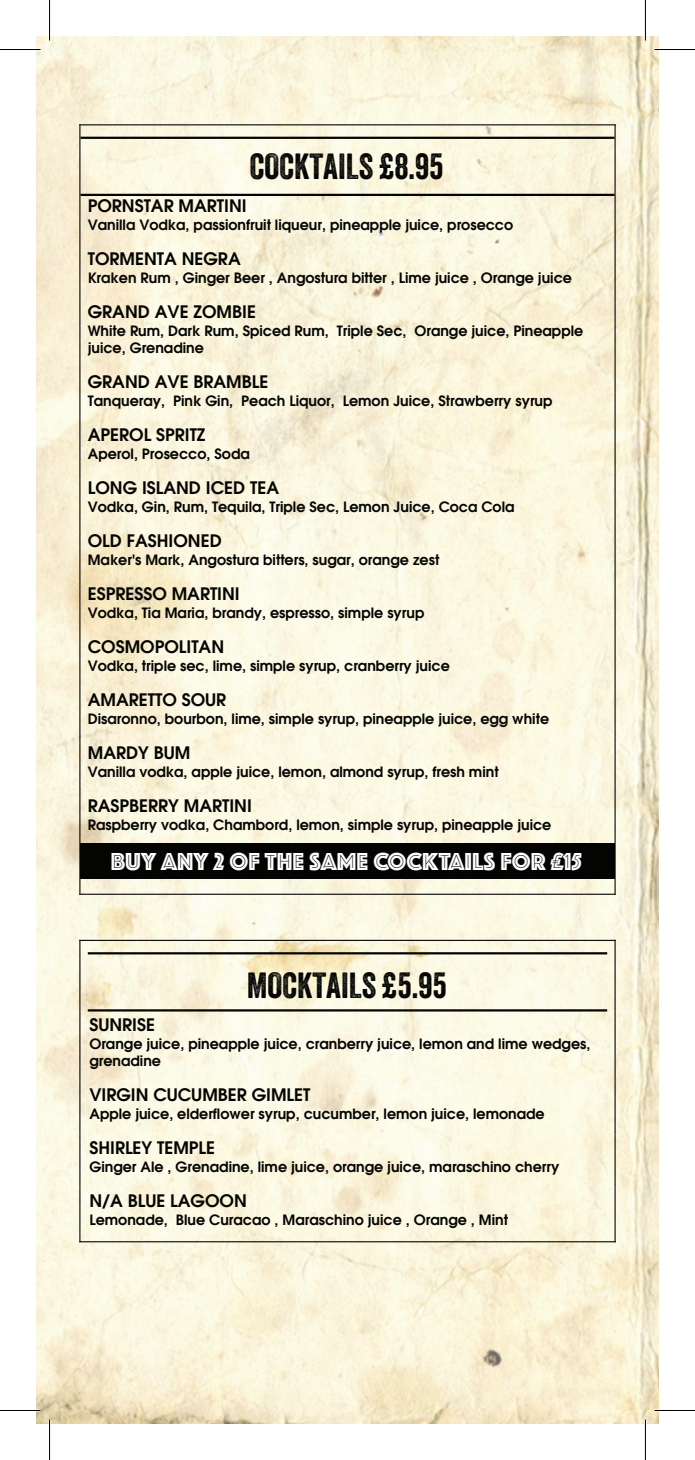
<style>
.page{position:relative;width:695px;height:1460px;background:#fff}
.page>*{position:absolute;margin:0;border:0;box-sizing:border-box;transform-origin:0 0}
.t1{font:35.25px "Veneer";color:#040503}
.t2{font:25.5px "Phosphate Inline";color:#fff}
.t3{font:600 17.25px "Avant Garde";color:#040503}
.t4{font:600 14.25px/17.1px "Avant Garde";color:#040503}
</style>
<div class="page">
<img style="left:37px;top:37px;width:621px;height:1386px">
<div style="left:82px;top:843px;width:530px;height:35px;background:#040503"></div>
<hr style="left:82px;top:137px;width:531px;height:2px;background:#040503">
<hr style="left:82px;top:194px;width:531px;height:2px;background:#040503">
<hr style="left:79px;top:125px;width:1px;height:70px;background:#040503">
<hr style="left:80px;top:124px;width:534px;height:1px;background:#040503">
<hr style="left:614px;top:125px;width:1px;height:70px;background:#040503">
<hr style="left:79px;top:197px;width:1px;height:51px;background:#040503">
<hr style="left:614px;top:197px;width:1px;height:51px;background:#040503">
<hr style="left:79px;top:250px;width:1px;height:51px;background:#040503">
<hr style="left:614px;top:250px;width:1px;height:51px;background:#040503">
<hr style="left:79px;top:303px;width:1px;height:68px;background:#040503">
<hr style="left:614px;top:303px;width:1px;height:68px;background:#040503">
<hr style="left:79px;top:373px;width:1px;height:51px;background:#040503">
<hr style="left:614px;top:373px;width:1px;height:51px;background:#040503">
<hr style="left:79px;top:426px;width:1px;height:51px;background:#040503">
<hr style="left:614px;top:426px;width:1px;height:51px;background:#040503">
<hr style="left:79px;top:479px;width:1px;height:51px;background:#040503">
<hr style="left:614px;top:479px;width:1px;height:51px;background:#040503">
<hr style="left:79px;top:532px;width:1px;height:51px;background:#040503">
<hr style="left:614px;top:532px;width:1px;height:51px;background:#040503">
<hr style="left:79px;top:585px;width:1px;height:51px;background:#040503">
<hr style="left:614px;top:585px;width:1px;height:51px;background:#040503">
<hr style="left:79px;top:638px;width:1px;height:51px;background:#040503">
<hr style="left:614px;top:638px;width:1px;height:51px;background:#040503">
<hr style="left:79px;top:691px;width:1px;height:51px;background:#040503">
<hr style="left:614px;top:691px;width:1px;height:51px;background:#040503">
<hr style="left:79px;top:744px;width:1px;height:51px;background:#040503">
<hr style="left:614px;top:744px;width:1px;height:51px;background:#040503">
<hr style="left:79px;top:796px;width:1px;height:46px;background:#040503">
<hr style="left:614px;top:796px;width:1px;height:46px;background:#040503">
<hr style="left:79px;top:843px;width:1px;height:51px;background:#040503">
<hr style="left:614px;top:843px;width:1px;height:51px;background:#040503">
<hr style="left:80px;top:893px;width:534px;height:2px;background:#040503">
<hr style="left:89px;top:952px;width:516px;height:2px;background:#040503">
<hr style="left:89px;top:1009px;width:516px;height:2px;background:#040503">
<hr style="left:79px;top:940px;width:1px;height:71px;background:#040503">
<hr style="left:80px;top:940px;width:534px;height:1px;background:#040503">
<hr style="left:614px;top:940px;width:1px;height:71px;background:#040503">
<hr style="left:79px;top:1012px;width:1px;height:69px;background:#040503">
<hr style="left:614px;top:1012px;width:1px;height:69px;background:#040503">
<hr style="left:79px;top:1082px;width:1px;height:52px;background:#040503">
<hr style="left:614px;top:1082px;width:1px;height:52px;background:#040503">
<hr style="left:79px;top:1135px;width:1px;height:52px;background:#040503">
<hr style="left:614px;top:1135px;width:1px;height:52px;background:#040503">
<hr style="left:79px;top:1188px;width:1px;height:53px;background:#040503">
<hr style="left:614px;top:1188px;width:1px;height:53px;background:#040503">
<hr style="left:80px;top:1241px;width:534px;height:1px;background:#040503">
<hr style="left:0;top:1409px;width:40px;height:2px;background:#fff">
<hr style="left:654px;top:1409px;width:40px;height:2px;background:#fff">
<hr style="left:644px;top:0;width:2px;height:41px;background:#fff">
<hr style="left:644px;top:1419px;width:2px;height:41px;background:#fff">
<hr style="left:0;top:49px;width:40px;height:1px;background:#000">
<hr style="left:654px;top:49px;width:40px;height:1px;background:#000">
<hr style="left:0;top:1410px;width:40px;height:1px;background:#000">
<hr style="left:654px;top:1410px;width:40px;height:1px;background:#000">
<hr style="left:49px;top:0;width:1px;height:41px;background:#000">
<hr style="left:49px;top:1419px;width:1px;height:41px;background:#000">
<hr style="left:645px;top:0;width:1px;height:41px;background:#000">
<hr style="left:645px;top:1419px;width:1px;height:41px;background:#000">
<h1 class="t1" style="left:250px;top:145px;width:195px">COCKTAILS £8.95</h1>
<p class="t3" style="left:88px;top:194px;width:160px">PORNSTAR MARTINI</p>
<p class="t4" style="left:88px;top:216px;width:426px">Vanilla Vodka, passionfruit liqueur, pineapple juice, prosecco</p>
<p class="t3" style="left:88px;top:247px;width:154px">TORMENTA NEGRA</p>
<p class="t4" style="left:88px;top:269px;width:485px">Kraken Rum , Ginger Beer , Angostura bitter , Lime juice , Orange juice</p>
<p class="t3" style="left:88px;top:300px;width:170px">GRAND AVE ZOMBIE</p>
<p class="t4" style="left:88px;top:322px;width:497px">White Rum, Dark Rum, Spiced Rum, Triple Sec, Orange juice, Pineapple juice, Grenadine</p>
<p class="t3" style="left:88px;top:370px;width:182px">GRAND AVE BRAMBLE</p>
<p class="t4" style="left:88px;top:392px;width:466px">Tanqueray, Pink Gin, Peach Liquor, Lemon Juice, Strawberry syrup</p>
<p class="t3" style="left:88px;top:423px;width:119px">APEROL SPRITZ</p>
<p class="t4" style="left:88px;top:445px;width:163px">Aperol, Prosecco, Soda</p>
<p class="t3" style="left:88px;top:476px;width:193px">LONG ISLAND ICED TEA</p>
<p class="t4" style="left:88px;top:498px;width:428px">Vodka, Gin, Rum, Tequila, Triple Sec, Lemon Juice, Coca Cola</p>
<p class="t3" style="left:88px;top:529px;width:135px">OLD FASHIONED</p>
<p class="t4" style="left:88px;top:551px;width:353px">Maker's Mark, Angostura bitters, sugar, orange zest</p>
<p class="t3" style="left:88px;top:582px;width:153px">ESPRESSO MARTINI</p>
<p class="t4" style="left:88px;top:604px;width:338px">Vodka, Tia Maria, brandy, espresso, simple syrup</p>
<p class="t3" style="left:88px;top:635px;width:138px">COSMOPOLITAN</p>
<p class="t4" style="left:88px;top:657px;width:363px">Vodka, triple sec, lime, simple syrup, cranberry juice</p>
<p class="t3" style="left:88px;top:688px;width:140px">AMARETTO SOUR</p>
<p class="t4" style="left:88px;top:710px;width:462px">Disaronno, bourbon, lime, simple syrup, pineapple juice, egg white</p>
<p class="t3" style="left:88px;top:741px;width:104px">MARDY BUM</p>
<p class="t4" style="left:88px;top:763px;width:412px">Vanilla vodka, apple juice, lemon, almond syrup, fresh mint</p>
<p class="t3" style="left:88px;top:794px;width:165px">RASPBERRY MARTINI</p>
<p class="t4" style="left:88px;top:816px;width:465px">Raspberry vodka, Chambord, lemon, simple syrup, pineapple juice</p>
<h2 class="t2" style="left:111px;top:843px;width:472px">BUY ANY 2 OF THE SAME COCKTAILS FOR £15</h2>
<h1 class="t1" style="left:246px;top:964px;width:201px">MOCKTAILS £5.95</h1>
<p class="t3" style="left:89px;top:1013px;width:67px">SUNRISE</p>
<p class="t4" style="left:89px;top:1035px;width:502px">Orange juice, pineapple juice, cranberry juice, lemon and lime wedges, grenadine</p>
<p class="t3" style="left:89px;top:1083px;width:222px">VIRGIN CUCUMBER GIMLET</p>
<p class="t4" style="left:89px;top:1105px;width:456px">Apple juice, elderflower syrup, cucumber, lemon juice, lemonade</p>
<p class="t3" style="left:89px;top:1136px;width:127px">SHIRLEY TEMPLE</p>
<p class="t4" style="left:89px;top:1158px;width:471px">Ginger Ale , Grenadine, lime juice, orange juice, maraschino cherry</p>
<p class="t3" style="left:89px;top:1189px;width:159px">N/A BLUE LAGOON</p>
<p class="t4" style="left:89px;top:1211px;width:420px">Lemonade, Blue Curacao , Maraschino juice , Orange , Mint</p>
</div>
